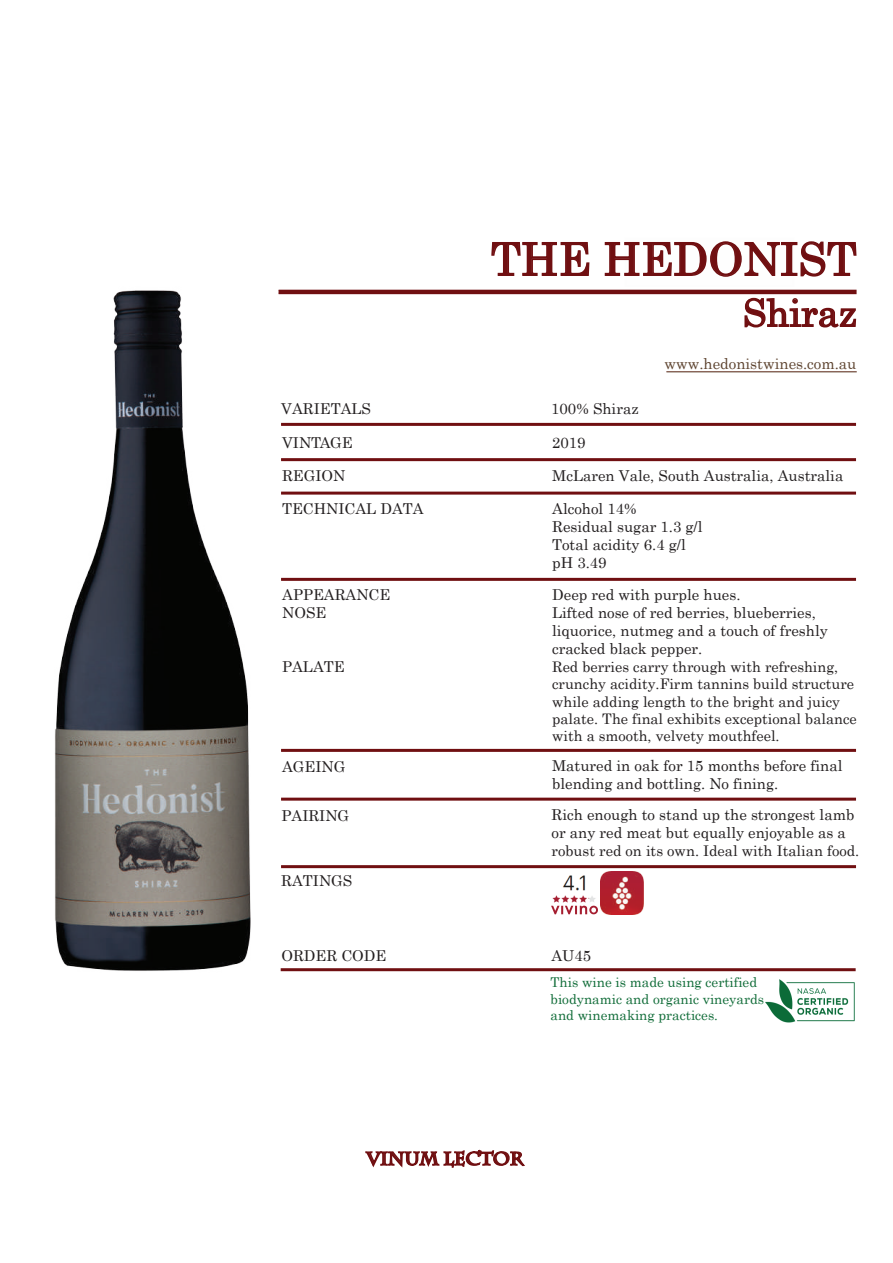
<style>
.page{position:relative;width:893px;height:1263px;background:#fff}
.page>*{position:absolute;margin:0;border:0;box-sizing:border-box;transform-origin:0 0}
.t1{font:45px "Century";color:#700f11}
.t2{font:37.5px "Century";color:#700f11}
.t3{font:700 18px "Charlemagne Std";color:#700f11}
.t4{font:15px/18px "Century";color:#231f20}
.t5{font:15px "Century";color:#5e4430}
.t6{font:14.7px "Century";color:#231f20}
.t7{font:14.55px/17.4px "Century";color:#231f20}
.t8{font:13.5px/16.2px "Century";color:#106c38}
</style>
<div class="page">
<img style="left:766px;top:979px;width:89px;height:44px">
<hr style="left:278px;top:290px;width:579px;height:4px;background:#700f11">
<div style="left:281px;top:492px;width:575px;height:3px;border:2px solid #700f11"></div>
<div style="left:281px;top:578px;width:575px;height:3px;border:2px solid #700f11"></div>
<div style="left:281px;top:749px;width:575px;height:3px;border:2px solid #700f11"></div>
<div style="left:281px;top:798px;width:575px;height:3px;border:2px solid #700f11"></div>
<div style="left:281px;top:865px;width:575px;height:3px;border:2px solid #700f11"></div>
<svg style="left:744px;top:297px;width:113px;height:31px"></svg>
<div style="left:281px;top:968px;width:575px;height:3px;border:2px solid #700f11"></div>
<svg style="left:491px;top:242px;width:99px;height:34px"></svg>
<svg style="left:604px;top:241px;width:253px;height:37px"></svg>
<div style="left:281px;top:423px;width:575px;height:3px;border:2px solid #700f11"></div>
<div style="left:281px;top:458px;width:575px;height:3px;border:2px solid #700f11"></div>
<svg style="left:365px;top:1149px;width:160px;height:19px"></svg>
<hr style="left:666px;top:371px;width:191px;height:1px;background:#5e4430">
<img style="left:55px;top:290px;width:196px;height:681px">
<img style="left:551px;top:905px;width:46px;height:10px">
<img style="left:600px;top:872px;width:44px;height:43px">
<img style="left:552px;top:875px;width:44px;height:28px">
<h1 class="t1" style="left:491px;top:221px;width:367px">THE HEDONIST</h1>
<h2 class="t2" style="left:743px;top:281px;width:115px">Shiraz</h2>
<p class="t4" style="left:281px;top:398px;width:91px">VARIETALS</p>
<p class="t4" style="left:551px;top:398px;width:89px">100% Shiraz</p>
<p class="t5" style="left:664px;top:351px;width:193px">www.hedonistwines.com.au</p>
<p class="t4" style="left:282px;top:432px;width:72px">VINTAGE</p>
<p class="t4" style="left:552px;top:432px;width:35px">2019</p>
<p class="t4" style="left:282px;top:465px;width:65px">REGION</p>
<p class="t4" style="left:552px;top:465px;width:293px">McLaren Vale, South Australia, Australia</p>
<p class="t4" style="left:282px;top:498px;width:143px">TECHNICAL DATA</p>
<p class="t4" style="left:552px;top:498px;width:152px">Alcohol 14%<br>Residual sugar 1.3 g/l<br>Total acidity 6.4 g/l pH 3.49</p>
<p class="t4" style="left:282px;top:584px;width:110px">APPEARANCE</p>
<p class="t4" style="left:552px;top:584px;width:190px">Deep red with purple hues.</p>
<p class="t4" style="left:282px;top:602px;width:46px">NOSE</p>
<p class="t4" style="left:552px;top:602px;width:277px">Lifted nose of red berries, blueberries, liquorice, nutmeg and a touch of freshly cracked black pepper.</p>
<p class="t4" style="left:282px;top:656px;width:64px">PALATE</p>
<p class="t7" style="left:552px;top:656px;width:306px">Red berries carry through with refreshing, crunchy acidity.Firm tannins build structure while adding length to the bright and juicy palate. The final exhibits exceptional balance with a smooth, velvety mouthfeel.</p>
<p class="t4" style="left:282px;top:756px;width:65px">AGEING</p>
<p class="t4" style="left:552px;top:755px;width:292px">Matured in oak for 15 months before final blending and bottling. No fining.</p>
<p class="t4" style="left:281px;top:806px;width:69px">PAIRING</p>
<p class="t4" style="left:551px;top:804px;width:304px">Rich enough to stand up the strongest lamb or any red meat but equally enjoyable as a</p>
<p class="t6" style="left:551px;top:838px;width:309px">robust red on its own. Ideal with Italian food.</p>
<p class="t4" style="left:281px;top:870px;width:73px">RATINGS</p>
<p class="t4" style="left:281px;top:945px;width:107px">ORDER CODE</p>
<p class="t4" style="left:551px;top:945px;width:41px">AU45</p>
<p class="t8" style="left:550px;top:973px;width:215px">This wine is made using certified biodynamic and organic vineyards and winemaking practices.</p>
<p class="t3" style="left:367px;top:1148px;width:158px">VINUM LECTOR</p>
</div>
